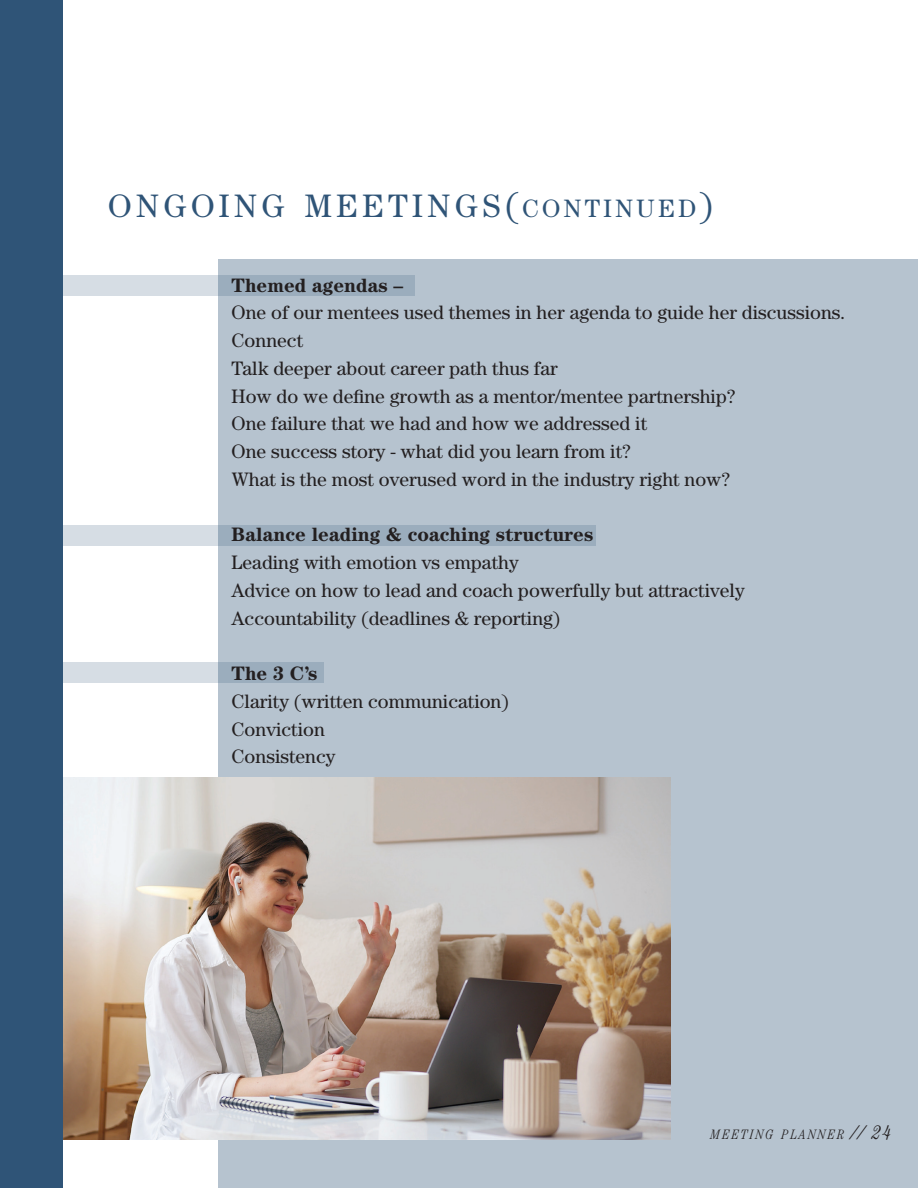
<style>
.page{position:relative;width:918px;height:1188px;background:#fff}
.page>*{position:absolute;margin:0;border:0;box-sizing:border-box;transform-origin:0 0}
.t1{font:32.55px "Century Std";letter-spacing:.13em;color:#2f5477}
.t2{font:19.5px/27.8px "Century Std";color:#231f20}
.t3{font:700 19.5px "Century Std";color:#231f20}
.t4{font:italic 300 condensed 13.65px "Century Std";letter-spacing:.13em;color:#231f20}
.s1{font-size:36px}
.s2{font-size:25.2px}
.s3{font-size:19.5px}
</style>
<div class="page">
<div style="left:62px;top:275px;width:353px;height:21px;background:#d6dde4"></div>
<div style="left:62px;top:525px;width:534px;height:21px;background:#d6dde4"></div>
<div style="left:62px;top:662px;width:262px;height:21px;background:#d6dde4"></div>
<div style="left:218px;top:259px;width:700px;height:929px;background:#b6c3cf"></div>
<img style="left:62px;top:778px;width:608px;height:361px">
<div style="left:0;top:0;width:62px;height:1188px;background:#2f5477"></div>
<h1 class="t1" style="left:108px;top:186px;width:607px">ONGOING MEETINGS<span class="s1">(</span><span class="s2">CONTINUED</span><span class="s1">)</span></h1>
<p class="t3" style="left:232px;top:273px;width:173px">Themed agendas –</p>
<p class="t2" style="left:232px;top:299px;width:615px">One of our mentees used themes in her agenda to guide her discussions.<br>Connect<br>Talk deeper about career path thus far<br>How do we define growth as a mentor/mentee partnership?<br>One failure that we had and how we addressed it<br>One success story - what did you learn from it?<br>What is the most overused word in the industry right now?</p>
<p class="t3" style="left:232px;top:523px;width:363px">Balance leading &amp; coaching structures</p>
<p class="t2" style="left:232px;top:548px;width:515px">Leading with emotion vs empathy<br>Advice on how to lead and coach powerfully but attractively<br>Accountability (deadlines &amp; reporting)</p>
<p class="t3" style="left:232px;top:662px;width:87px">The 3 C’s</p>
<p class="t2" style="left:232px;top:687px;width:279px">Clarity (written communication)<br>Conviction<br>Consistency</p>
<p class="t4" style="left:711px;top:1127px;width:183px">MEETING PLANNER <span class="s3">// 24</span></p>
</div>
